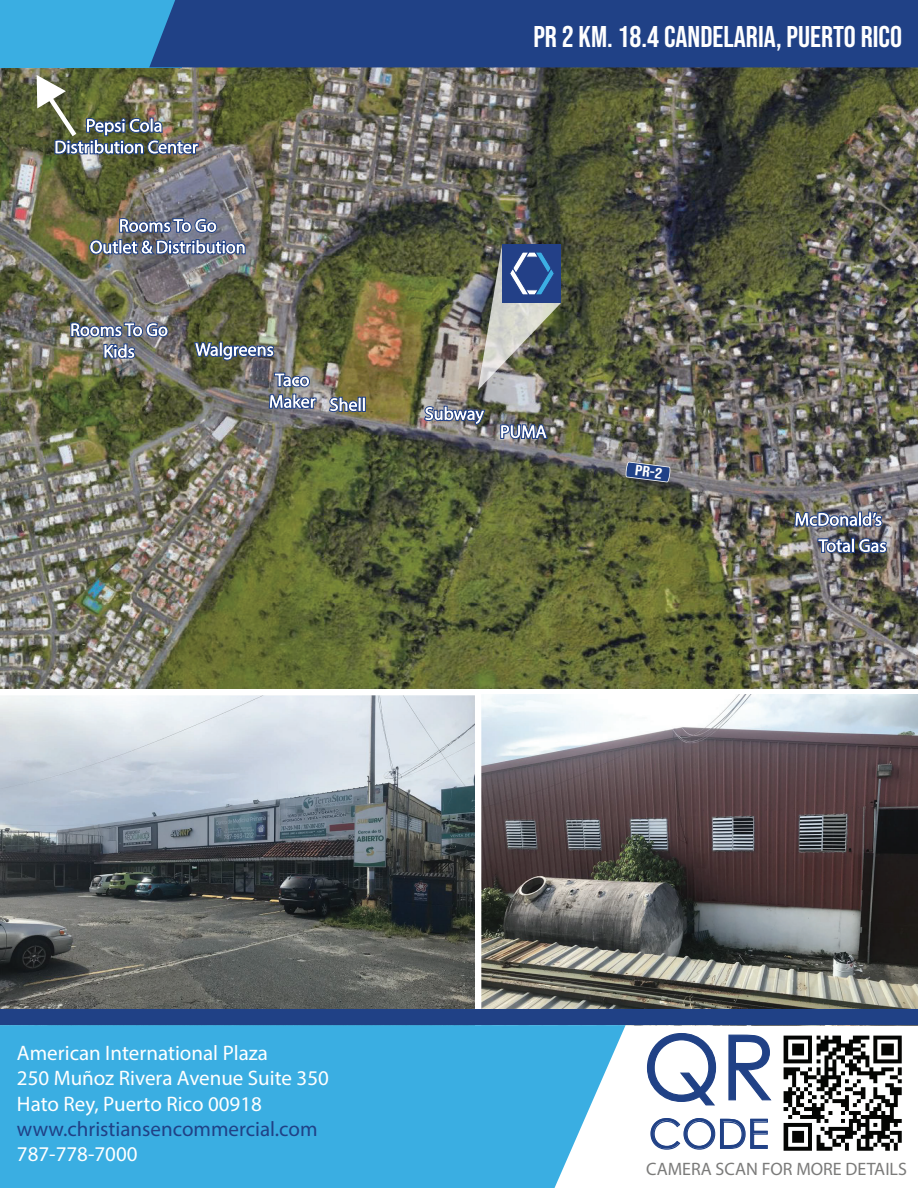
<style>
.page{position:relative;width:918px;height:1188px;background:#fff}
.page>*{position:absolute;margin:0;border:0;box-sizing:border-box;transform-origin:0 0}
.t1{font:90px "Century Gothic";color:#204186}
.t2{font:40.5px "Century Gothic";color:#204186}
.t3{font:30px "Bebas Neue";color:#fff}
.t4{font:21px/25.2px "Myriad Pro";color:#fff}
.t5{font:21px "Myriad Pro";color:#204186}
.t6{font:18px "Myriad Pro";color:#7b7b7a}
.t7{font:15px "Bebas Neue";color:#fff;scale:1.25 1}
</style>
<div class="page">
<img style="left:0;top:67px;width:918px;height:622px">
<img style="left:0;top:695px;width:475px;height:315px">
<img style="left:481px;top:695px;width:437px;height:315px">
<img style="left:783px;top:1035px;width:119px;height:116px">
<div style="left:0;top:1025px;width:626px;height:163px;background:#3aaee2"></div>
<svg style="left:646px;top:1033px;width:71px;height:73px"></svg>
<svg style="left:728px;top:1034px;width:44px;height:67px"></svg>
<svg style="left:650px;top:1118px;width:118px;height:32px"></svg>
<div style="left:0;top:1010px;width:918px;height:15px;background:#204186"></div>
<svg style="left:625px;top:462px;width:46px;height:20px"></svg>
<img style="left:478px;top:244px;width:83px;height:146px">
<svg style="left:424px;top:406px;width:62px;height:19px"></svg>
<svg style="left:500px;top:424px;width:48px;height:15px"></svg>
<svg style="left:329px;top:397px;width:29px;height:15px"></svg>
<hr style="left:358px;top:397px;width:3px;height:15px;background:#fff">
<svg style="left:362px;top:397px;width:4px;height:15px"></svg>
<svg style="left:274px;top:372px;width:36px;height:15px"></svg>
<svg style="left:269px;top:393px;width:48px;height:16px"></svg>
<svg style="left:194px;top:342px;width:80px;height:19px;background:#778289"></svg>
<svg style="left:70px;top:322px;width:99px;height:15px"></svg>
<svg style="left:103px;top:343px;width:32px;height:16px"></svg>
<svg style="left:119px;top:218px;width:98px;height:15px"></svg>
<svg style="left:89px;top:239px;width:157px;height:16px"></svg>
<svg style="left:794px;top:511px;width:89px;height:16px"></svg>
<svg style="left:817px;top:538px;width:34px;height:15px"></svg>
<svg style="left:851px;top:538px;width:4px;height:15px"></svg>
<svg style="left:858px;top:538px;width:29px;height:15px"></svg>
<img style="left:33px;top:71px;width:166px;height:84px">
<div style="left:0;top:0;width:182px;height:68px;background:#3aaee2"></div>
<div style="left:149px;top:0;width:769px;height:67px;background:#204186"></div>
<h3 class="t3" style="left:533px;top:19px;width:370px">PR 2 KM. 18.4 CANDELARIA, PUERTO RICO</h3>
<p class="t7" style="left:636px;top:462px;width:23px;rotate:7deg">PR-2</p>
<p class="t4" style="left:17px;top:1040px;width:313px">American International Plaza<br>250 Muñoz Rivera Avenue Suite 350<br>Hato Rey, Puerto Rico 00918</p>
<p class="t5" style="left:17px;top:1116px;width:302px">www.christiansencommercial.com</p>
<p class="t4" style="left:17px;top:1141px;width:122px">787-778-7000</p>
<h1 class="t1" style="left:642px;top:1004px;width:135px">QR</h1>
<h2 class="t2" style="left:649px;top:1105px;width:121px">CODE</h2>
<p class="t6" style="left:646px;top:1158px;width:262px">CAMERA SCAN FOR MORE DETAILS</p>
</div>
